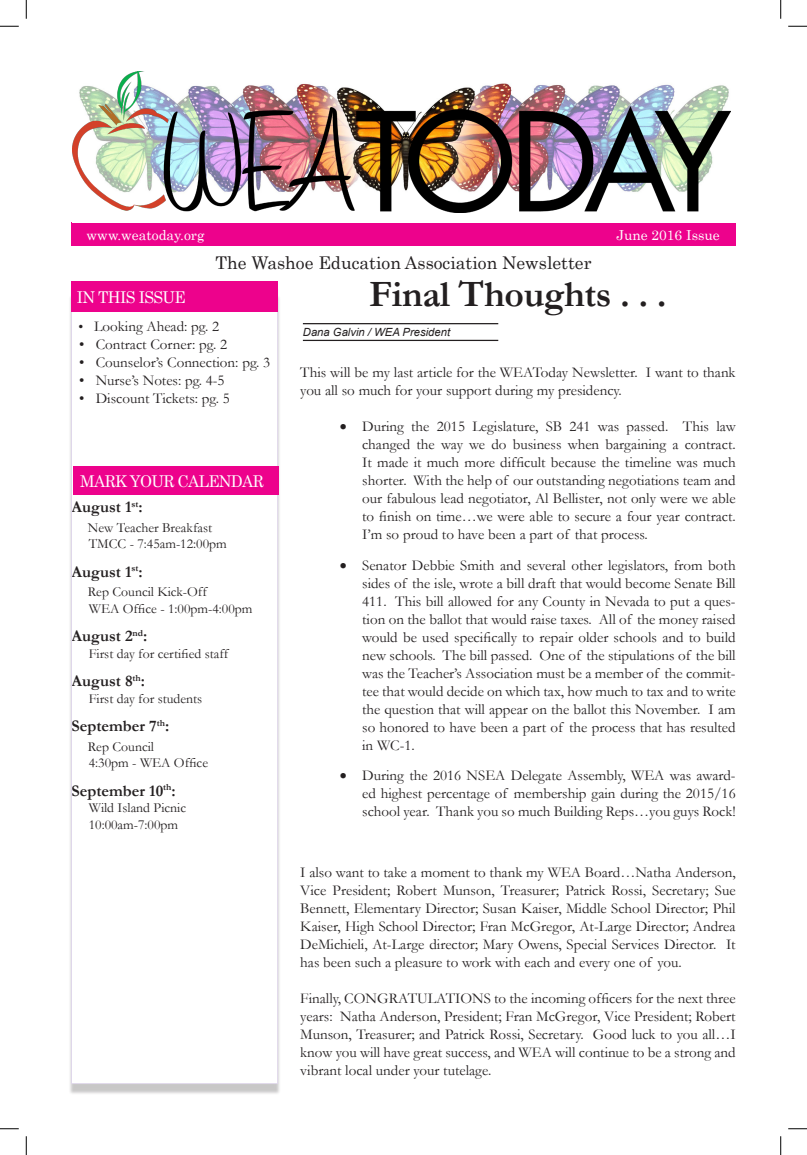
<style>
.page{position:relative;width:807px;height:1155px;background:#fff}
.page>*{position:absolute;margin:0;border:0;box-sizing:border-box;transform-origin:0 0}
.t1{font:700 37.5px "Garamond";letter-spacing:-.01em;color:#231f20}
.t2{font:17.5px "Century";color:#231f20}
.t3{font:700 16.25px "Garamond";color:#231f20}
.t4{font:16.25px "Century";letter-spacing:-.04em;color:#fff;scale:.95 1}
.t5{font:15px/18px "Garamond";color:#231f20;text-align:justify}
.t6{font:13.75px "Garamond";color:#231f20}
.t7{font:13.75px "Century";color:#fff}
.t8{font:italic 11.25px "Arial";color:#231f20}
.s1{font-size:13.75px}
</style>
<div class="page">
<div style="left:68px;top:295px;width:212px;height:800px;background:#231f20;opacity:.25"></div>
<div style="left:71px;top:289px;width:206px;height:795px;background:#fff"></div>
<div style="left:71px;top:289px;width:207px;height:795px;border:1px solid #dfd7ea"></div>
<div style="left:73px;top:467px;width:205px;height:28px;background:#ed028c"></div>
<div style="left:71px;top:281px;width:207px;height:31px;background:#ed028c"></div>
<div style="left:71px;top:222px;width:664px;height:24px;background:#ed028c"></div>
<hr style="left:303px;top:323px;width:195px;height:1px;background:#231f20">
<hr style="left:303px;top:340px;width:195px;height:1px;background:#231f20">
<img style="left:73px;top:71px;width:657px;height:142px">
<svg style="left:0;top:25px;width:19px;height:2px"></svg>
<svg style="left:788px;top:25px;width:18px;height:2px"></svg>
<svg style="left:0;top:1128px;width:19px;height:2px"></svg>
<svg style="left:788px;top:1128px;width:18px;height:2px"></svg>
<svg style="left:25px;top:0;width:2px;height:19px"></svg>
<svg style="left:25px;top:1136px;width:2px;height:19px"></svg>
<svg style="left:780px;top:0;width:1px;height:19px"></svg>
<svg style="left:780px;top:1136px;width:1px;height:19px"></svg>
<p class="t7" style="left:87px;top:223px;width:119px">www.weatoday.org</p>
<p class="t7" style="left:616px;top:223px;width:105px">June 2016 Issue</p>
<p class="t2" style="left:215px;top:248px;width:377px">The Washoe Education Association Newsletter</p>
<p class="t4" style="left:77px;top:283px;width:116px">IN THIS ISSUE</p>
<p class="t1" style="left:369px;top:268px;width:299px">Final Thoughts . . .</p>
<p class="t5" style="left:78px;top:317px;width:142px"><span class="s1">•</span> Looking Ahead: pg. 2</p>
<p class="t5" style="left:79px;top:335px;width:149px">• Contract Corner: pg. 2</p>
<p class="t5" style="left:79px;top:353px;width:192px">• Counselor’s Connection: pg. 3</p>
<p class="t5" style="left:79px;top:371px;width:147px">• Nurse’s Notes: pg. 4-5</p>
<p class="t5" style="left:79px;top:389px;width:152px">• Discount Tickets: pg. 5</p>
<p class="t4" style="left:80px;top:467px;width:195px">MARK YOUR CALENDAR</p>
<p class="t3" style="left:72px;top:496px;width:72px">August 1<sup>st</sup>:</p>
<p class="t6" style="left:88px;top:518px;width:126px">New Teacher Breakfast</p>
<p class="t6" style="left:89px;top:535px;width:139px">TMCC - 7:45am-12:00pm</p>
<p class="t3" style="left:72px;top:561px;width:72px">August 1<sup>st</sup>:</p>
<p class="t6" style="left:88px;top:583px;width:120px">Rep Council Kick-Off</p>
<p class="t6" style="left:89px;top:599px;width:165px">WEA Office - 1:00pm-4:00pm</p>
<p class="t3" style="left:72px;top:625px;width:77px">August 2<sup>nd</sup>:</p>
<p class="t6" style="left:89px;top:644px;width:141px">First day for certified staff</p>
<p class="t3" style="left:72px;top:670px;width:75px">August 8<sup>th</sup>:</p>
<p class="t6" style="left:89px;top:689px;width:115px">First day for students</p>
<p class="t3" style="left:72px;top:715px;width:99px">September 7<sup>th</sup>:</p>
<p class="t6" style="left:88px;top:737px;width:68px">Rep Council</p>
<p class="t6" style="left:89px;top:754px;width:121px">4:30pm - WEA Office</p>
<p class="t3" style="left:72px;top:780px;width:105px">September 10<sup>th</sup>:</p>
<p class="t6" style="left:89px;top:799px;width:99px">Wild Island Picnic</p>
<p class="t6" style="left:89px;top:815px;width:91px">10:00am-7:00pm</p>
<p class="t8" style="left:303px;top:325px;width:149px">Dana Galvin / WEA President</p>
<p class="t5" style="left:300px;top:363px;width:437px">This will be my last article for the WEAToday Newsletter. I want to thank you all so much for your support during my presidency.</p>
<p class="t5" style="left:362px;top:417px;width:375px;text-indent:-22px">• During the 2015 Legislature, SB 241 was passed. This law changed the way we do business when bargaining a contract.<br>It made it much more difficult because the timeline was much shorter. With the help of our outstanding negotiations team and our fabulous lead negotiator, Al Bellister, not only were we able to finish on time…we were able to secure a four year contract.<br>I’m so proud to have been a part of that process.</p>
<p class="t5" style="left:362px;top:556px;width:375px;text-indent:-22px">• Senator Debbie Smith and several other legislators, from both sides of the isle, wrote a bill draft that would become Senate Bill 411. This bill allowed for any County in Nevada to put a ques&shy;tion on the ballot that would raise taxes. All of the money raised would be used specifically to repair older schools and to build new schools. The bill passed. One of the stipulations of the bill was the Teacher’s Association must be a member of the commit&shy;tee that would decide on which tax, how much to tax and to write the question that will appear on the ballot this November. I am so honored to have been a part of the process that has resulted in WC-1.</p>
<p class="t5" style="left:362px;top:766px;width:375px;text-indent:-22px">• During the 2016 NSEA Delegate Assembly, WEA was award&shy;ed highest percentage of membership gain during the 2015/16 school year. Thank you so much Building Reps…you guys Rock!</p>
<p class="t5" style="left:300px;top:863px;width:437px">I also want to take a moment to thank my WEA Board…Natha Anderson, Vice President; Robert Munson, Treasurer; Patrick Rossi, Secretary; Sue Bennett, Elementary Director; Susan Kaiser, Middle School Director; Phil Kaiser, High School Director; Fran McGregor, At-Large Director; Andrea DeMichieli, At-Large director; Mary Owens, Special Services Director. It has been such a pleasure to work with each and every one of you.</p>
<p class="t5" style="left:300px;top:989px;width:437px">Finally, CONGRATULATIONS to the incoming officers for the next three years: Natha Anderson, President; Fran McGregor, Vice President; Robert Munson, Treasurer; and Patrick Rossi, Secretary. Good luck to you all…I know you will have great success, and WEA will continue to be a strong and vibrant local under your tutelage.</p>
</div>
